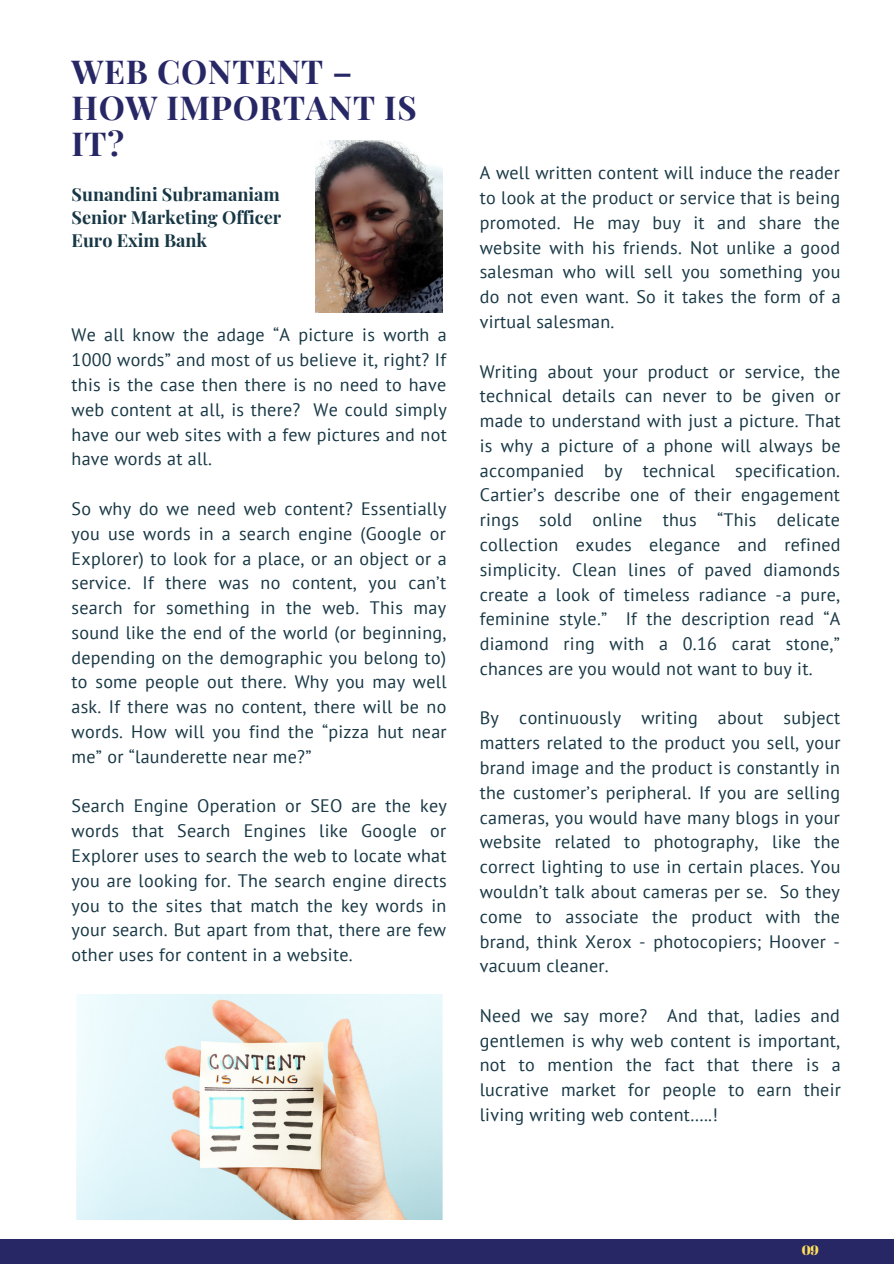
<style>
.page{position:relative;width:894px;height:1264px;background:#fff}
.page>*{position:absolute;margin:0;border:0;box-sizing:border-box;transform-origin:0 0}
.t1{font:700 33px/36px "Playfair Display";letter-spacing:.02em;color:#272766}
.t2{font:18px/24.8px "PT Sans";letter-spacing:.015em;color:#173744;text-align:justify}
.t3{font:700 18px/22.5px "Playfair Display";color:#173744;text-align:justify}
.t4{font:13.5px "Abril Fatface";color:#ffde59}
</style>
<div class="page">
<div style="left:0;top:1239px;width:893px;height:24px;background:#272766"></div>
<img style="left:77px;top:994px;width:365px;height:225px">
<img style="left:315px;top:141px;width:127px;height:171px">
<h1 class="t1" style="left:72px;top:52px;width:346px">WEB CONTENT –<br>HOW IMPORTANT IS<br>IT?</h1>
<p class="t3" style="left:72px;top:183px;width:211px">Sunandini Subramaniam Senior Marketing Officer Euro Exim Bank</p>
<p class="t2" style="left:72px;top:322px;width:376px">We all know the adage “A picture is worth a 1000 words” and most of us believe it, right? If this is the case then there is no need to have web content at all, is there? We could simply have our web sites with a few pictures and not have words at all.</p>
<p class="t2" style="left:72px;top:496px;width:376px">So why do we need web content? Essentially you use words in a search engine (Google or Explorer) to look for a place, or an object or a service. If there was no content, you can’t search for something in the web. This may sound like the end of the world (or beginning, depending on the demographic you belong to) to some people out there. Why you may well ask. If there was no content, there will be no words. How will you find the “pizza hut near me” or “launderette near me?”</p>
<p class="t2" style="left:72px;top:793px;width:376px">Search Engine Operation or SEO are the key words that Search Engines like Google or Explorer uses to search the web to locate what you are looking for. The search engine directs you to the sites that match the key words in your search. But apart from that, there are few other uses for content in a website.</p>
<p class="t2" style="left:479px;top:160px;width:362px">A well written content will induce the reader to look at the product or service that is being promoted. He may buy it and share the website with his friends. Not unlike a good salesman who will sell you something you do not even want. So it takes the form of a virtual salesman.</p>
<p class="t2" style="left:479px;top:358px;width:362px">Writing about your product or service, the technical details can never to be given or made to understand with just a picture. That is why a picture of a phone will always be accompanied by technical specification.<br>Cartier’s describe one of their engagement rings sold online thus “This delicate collection exudes elegance and refined simplicity. Clean lines of paved diamonds create a look of timeless radiance -a pure, feminine style.” If the description read “A diamond ring with a 0.16 carat stone,” chances are you would not want to buy it.</p>
<p class="t2" style="left:479px;top:705px;width:362px">By continuously writing about subject matters related to the product you sell, your brand image and the product is constantly in the customer’s peripheral. If you are selling cameras, you would have many blogs in your website related to photography, like the correct lighting to use in certain places. You wouldn’t talk about cameras per se. So they come to associate the product with the brand, think Xerox - photocopiers; Hoover - vacuum cleaner.</p>
<p class="t2" style="left:479px;top:1002px;width:362px">Need we say more? And that, ladies and gentlemen is why web content is important, not to mention the fact that there is a lucrative market for people to earn their living writing web content…..!</p>
<p class="t4" style="left:801px;top:1240px;width:19px">09</p>
</div>
